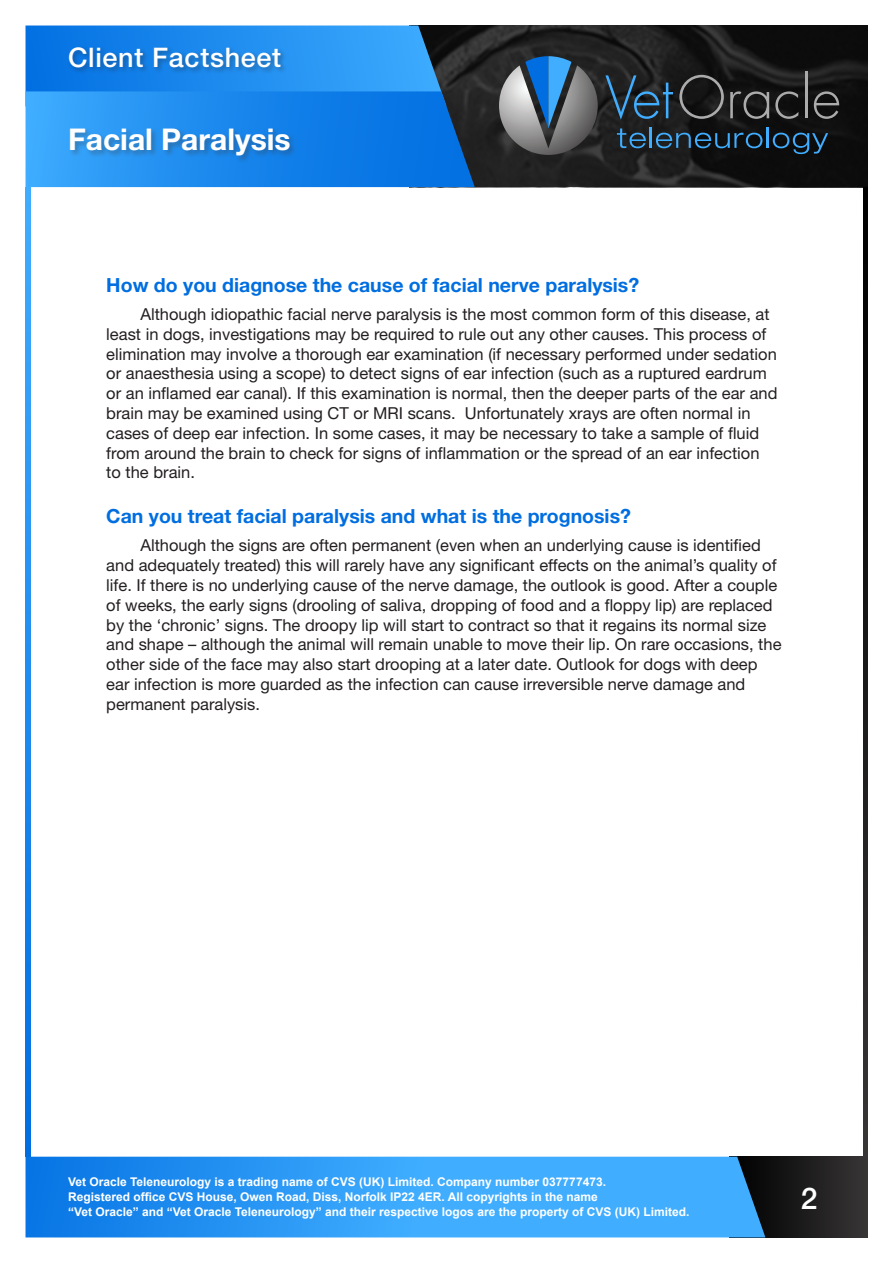
<style>
.page{position:relative;width:893px;height:1263px;background:#fff}
.page>*{position:absolute;margin:0;border:0;box-sizing:border-box;transform-origin:0 0}
.t1{font:700 30px "Helvetica Neue";color:#fff}
.t2{font:500 30px "Helvetica Neue";color:#fff}
.t3{font:500 27px "Helvetica Neue";letter-spacing:.025em;color:#fff}
.t4{font:700 19.5px "Helvetica Neue";color:#006ee0}
.t5{font:16.5px/19.8px "Helvetica Neue";color:#231f20}
.t6{font:700 12px/15px "Arial";color:#fff}
</style>
<div class="page">
<svg style="left:765px;top:1157px;width:102px;height:80px;background:#212020"></svg>
<svg style="left:26px;top:1157px;width:739px;height:80px;background:#2f9af3"></svg>
<svg style="left:475px;top:26px;width:392px;height:161px;background:#19191a"></svg>
<svg style="left:679px;top:75px;width:45px;height:44px;background:#2f2f2f"></svg>
<svg style="left:730px;top:91px;width:39px;height:28px"></svg>
<svg style="left:775px;top:91px;width:23px;height:28px"></svg>
<hr style="left:805px;top:71px;width:3px;height:47px;background:#ababad">
<svg style="left:814px;top:91px;width:25px;height:28px"></svg>
<svg style="left:605px;top:75px;width:68px;height:45px;background:#253947"></svg>
<svg style="left:617px;top:128px;width:29px;height:20px"></svg>
<hr style="left:650px;top:127px;width:2px;height:21px;background:#40adff">
<svg style="left:656px;top:133px;width:106px;height:15px;background:#204059"></svg>
<hr style="left:767px;top:127px;width:2px;height:21px;background:#40adff">
<svg style="left:773px;top:133px;width:55px;height:21px"></svg>
<svg style="left:499px;top:56px;width:99px;height:99px;background:#5d6f80"></svg>
<svg style="left:863px;top:187px;width:4px;height:970px;background:#1a1919"></svg>
<svg style="left:26px;top:187px;width:4px;height:970px;background:#1f8def"></svg>
<svg style="left:26px;top:26px;width:449px;height:161px;background:#1c81dd"></svg>
<div style="left:68px;top:45px;width:220px;height:30px;background:#231f20;opacity:.35"></div>
<div style="left:69px;top:128px;width:228px;height:36px;background:#383636;opacity:.35"></div>
<h2 class="t3" style="left:68px;top:41px;width:215px">Client Factsheet</h2>
<h1 class="t1" style="left:68px;top:121px;width:224px">Facial Paralysis</h1>
<p class="t4" style="left:106px;top:273px;width:534px">How do you diagnose the cause of facial nerve paralysis?</p>
<p class="t5" style="left:106px;top:304px;width:673px;text-indent:34px">Although idiopathic facial nerve paralysis is the most common form of this disease, at least in dogs, investigations may be required to rule out any other causes. This process of elimination may involve a thorough ear examination (if necessary performed under sedation or anaesthesia using a scope) to detect signs of ear infection (such as a ruptured eardrum or an inflamed ear canal). If this examination is normal, then the deeper parts of the ear and brain may be examined using CT or MRI scans. Unfortunately xrays are often normal in cases of deep ear infection. In some cases, it may be necessary to take a sample of fluid from around the brain to check for signs of inflammation or the spread of an ear infection to the brain.</p>
<p class="t4" style="left:106px;top:504px;width:526px">Can you treat facial paralysis and what is the prognosis?</p>
<p class="t5" style="left:106px;top:535px;width:677px;text-indent:34px">Although the signs are often permanent (even when an underlying cause is identified and adequately treated) this will rarely have any significant effects on the animal’s quality of life. If there is no underlying cause of the nerve damage, the outlook is good. After a couple of weeks, the early signs (drooling of saliva, dropping of food and a floppy lip) are replaced by the ‘chronic’ signs. The droopy lip will start to contract so that it regains its normal size and shape – although the animal will remain unable to move their lip. On rare occasions, the other side of the face may also start drooping at a later date. Outlook for dogs with deep ear infection is more guarded as the infection can cause irreversible nerve damage and permanent paralysis.</p>
<p class="t6" style="left:68px;top:1175px;width:623px">Vet Oracle Teleneurology is a trading name of CVS (UK) Limited. Company number 037777473.<br>Registered office CVS House, Owen Road, Diss, Norfolk IP22 4ER. All copyrights in the name<br>“Vet Oracle” and “Vet Oracle Teleneurology” and their respective logos are the property of CVS (UK) Limited.</p>
<h1 class="t2" style="left:801px;top:1180px;width:18px">2</h1>
</div>
